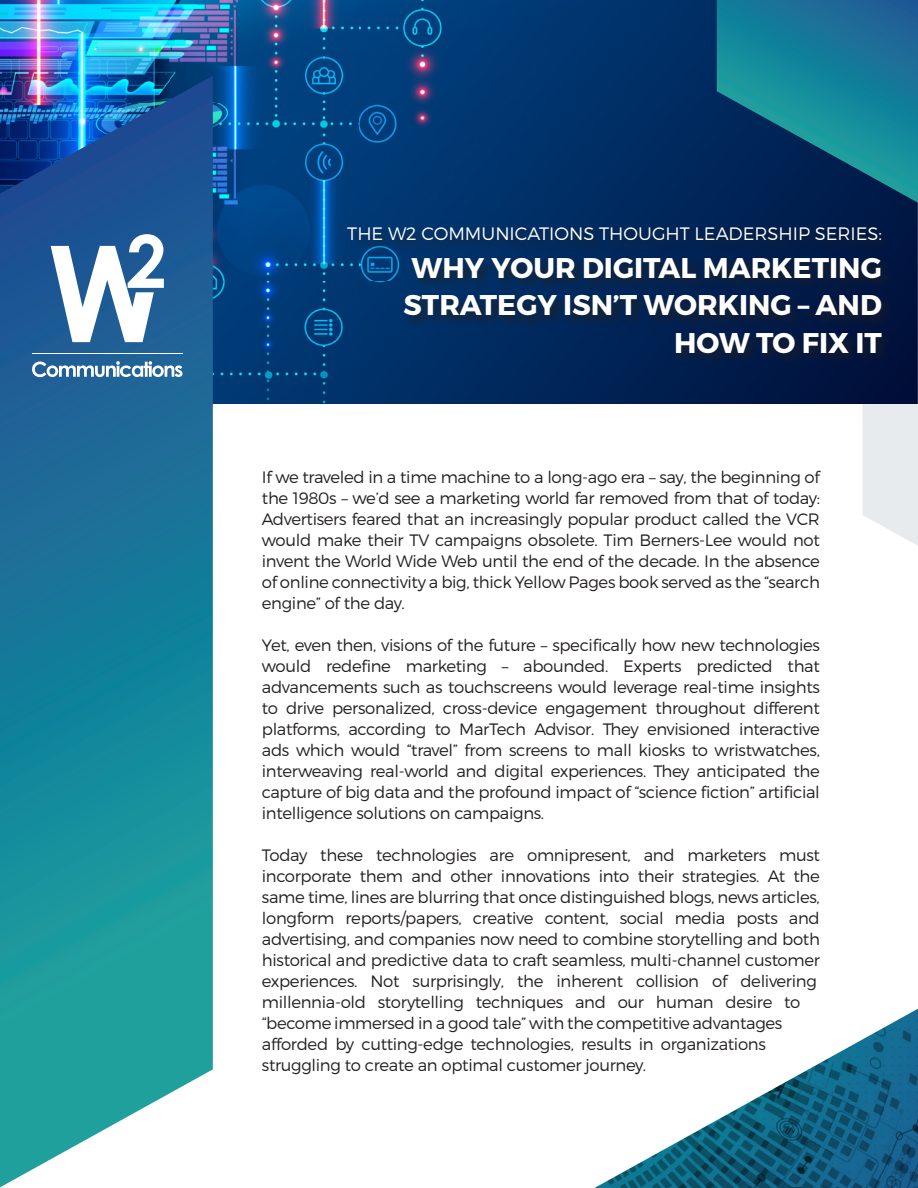
<style>
.page{position:relative;width:918px;height:1188px;background:#fff}
.page>*{position:absolute;margin:0;border:0;box-sizing:border-box;transform-origin:0 0}
.t1{font:700 28.5px/37.5px "Montserrat";color:#fff;text-align:right}
.t2{font:300 18px "Montserrat";color:#fff}
.t3{font:300 16.5px/21px "Montserrat";letter-spacing:-.02em;color:#231f20;text-align:justify}
</style>
<div class="page">
<svg style="left:862px;top:403px;width:56px;height:143px;background:#e8ebed"></svg>
<img style="left:0;top:0;width:918px;height:403px">
<svg style="left:0;top:76px;width:213px;height:1111px;background:#2783a0"></svg>
<div style="left:346px;top:224px;width:549px;height:142px;background:#231f20;opacity:.75"></div>
<svg style="left:32px;top:361px;width:150px;height:16px"></svg>
<svg style="left:51px;top:234px;width:113px;height:108px"></svg>
<hr style="left:32px;top:353px;width:150px;height:1px;background:#fff">
<svg style="left:717px;top:0;width:201px;height:203px;background:#116887"></svg>
<img style="left:594px;top:1009px;width:324px;height:179px">
<p class="t2" style="left:347px;top:223px;width:536px">THE W2 COMMUNICATIONS THOUGHT LEADERSHIP SERIES:</p>
<p class="t1" style="left:404px;top:249px;width:480px">WHY YOUR DIGITAL MARKETING<br>STRATEGY ISN’T WORKING – AND<br>HOW TO FIX IT</p>
<p class="t3" style="left:262px;top:466px;width:560px">If we traveled in a time machine to a long-ago era – say, the beginning of the 1980s – we’d see a marketing world far removed from that of today:<br>Advertisers feared that an increasingly popular product called the VCR would make their TV campaigns obsolete. Tim Berners-Lee would not invent the World Wide Web until the end of the decade. In the absence of online connectivity a big, thick Yellow Pages book served as the “search engine” of the day.</p>
<p class="t3" style="left:262px;top:634px;width:560px">Yet, even then, visions of the future – specifically how new technologies would redefine marketing – abounded. Experts predicted that advancements such as touchscreens would leverage real-time insights to drive personalized, cross-device engagement throughout different platforms, according to MarTech Advisor. They envisioned interactive ads which would “travel” from screens to mall kiosks to wristwatches, interweaving real-world and digital experiences. They anticipated the capture of big data and the profound impact of “science fiction” artificial intelligence solutions on campaigns.</p>
<p class="t3" style="left:262px;top:844px;width:560px;text-align:left">Today these technologies are omnipresent, and marketers must incorporate them and other innovations into their strategies. At the same time, lines are blurring that once distinguished blogs, news articles, longform reports/papers, creative content, social media posts and advertising, and companies now need to combine storytelling and both historical and predictive data to craft seamless, multi-channel customer experiences. Not surprisingly, the inherent collision of delivering millennia-old storytelling techniques and our human desire to “become immersed in a good tale” with the competitive advantages afforded by cutting-edge technologies, results in organizations struggling to create an optimal customer journey.</p>
</div>
